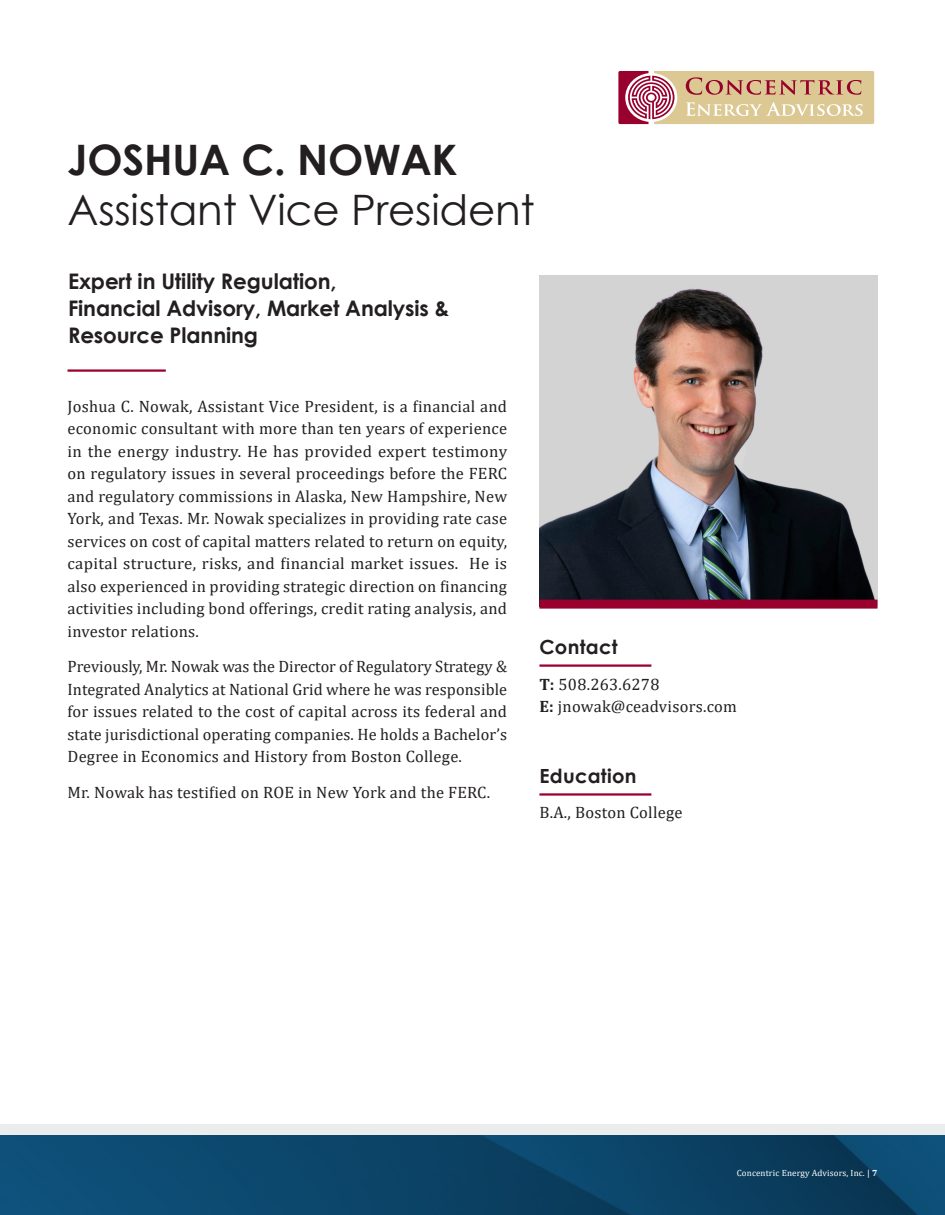
<style>
.page{position:relative;width:945px;height:1215px;background:#fff}
.page>*{position:absolute;margin:0;border:0;box-sizing:border-box;transform-origin:0 0}
.t1{font:42px/50.4px "Century Gothic";letter-spacing:-.005em;color:#231f20}
.t2{font:700 21.45px/27px "Century Gothic";letter-spacing:-.005em;color:#231f20}
.Body_Copy{font:700 19.5px "Century Gothic";letter-spacing:.015em;color:#231f20}
.Body_Copy-2{font:16.5px/22.5px "Cambria";letter-spacing:.015em;color:#231f20;text-align:justify}
.t3{font:9px "Cambria";letter-spacing:.015em;color:#fff}
.s1{font-weight:700}
</style>
<div class="page">
<img style="left:0;top:1129px;width:945px;height:86px">
<div style="left:1px;top:1124px;width:944px;height:11px;background:#ebecec"></div>
<img style="left:539px;top:275px;width:339px;height:325px">
<div style="left:539px;top:600px;width:339px;height:9px;background:#98012d"></div>
<hr style="left:68px;top:369px;width:98px;height:3px;background:#98012d">
<svg style="left:618px;top:71px;width:256px;height:53px;background:#d4ad90"></svg>
<hr style="left:539px;top:664px;width:112px;height:3px;background:#98012d">
<hr style="left:539px;top:793px;width:112px;height:3px;background:#98012d">
<p class="t1" style="left:68px;top:134px;width:469px"><span class="s1">JOSHUA C. NOWAK<br></span>Assistant Vice President</p>
<p class="t2" style="left:68px;top:267px;width:383px">Expert in Utility Regulation,<br>Financial Advisory, Market Analysis &amp;<br>Resource Planning</p>
<p class="Body_Copy-2" style="left:68px;top:395px;width:441px">Joshua C. Nowak, Assistant Vice President, is a financial and economic consultant with more than ten years of experience in the energy industry. He has provided expert testimony on regulatory issues in several proceedings before the FERC and regulatory commissions in Alaska, New Hampshire, New York, and Texas. Mr. Nowak specializes in providing rate case services on cost of capital matters related to return on equity, capital structure, risks, and financial market issues. He is also experienced in providing strategic direction on financing activities including bond offerings, credit rating analysis, and investor relations.</p>
<p class="Body_Copy-2" style="left:68px;top:655px;width:441px">Previously, Mr. Nowak was the Director of Regulatory Strategy &amp; Integrated Analytics at National Grid where he was responsible for issues related to the cost of capital across its federal and state jurisdictional operating companies. He holds a Bachelor’s Degree in Economics and History from Boston College.</p>
<p class="Body_Copy-2" style="left:68px;top:781px;width:424px">Mr. Nowak has testified on ROE in New York and the FERC.</p>
<p class="Body_Copy" style="left:539px;top:632px;width:80px">Contact</p>
<p class="Body_Copy-2" style="left:539px;top:673px;width:199px"><span class="s1">T:</span> 508.263.6278<br><span class="s1">E:</span> jnowak@ceadvisors.com</p>
<p class="Body_Copy" style="left:539px;top:761px;width:99px">Education</p>
<p class="Body_Copy-2" style="left:539px;top:802px;width:145px">B.A., Boston College</p>
<p class="t3" style="left:737px;top:1167px;width:142px">Concentric Energy Advisors, Inc. | <span class="s1">7</span></p>
</div>
